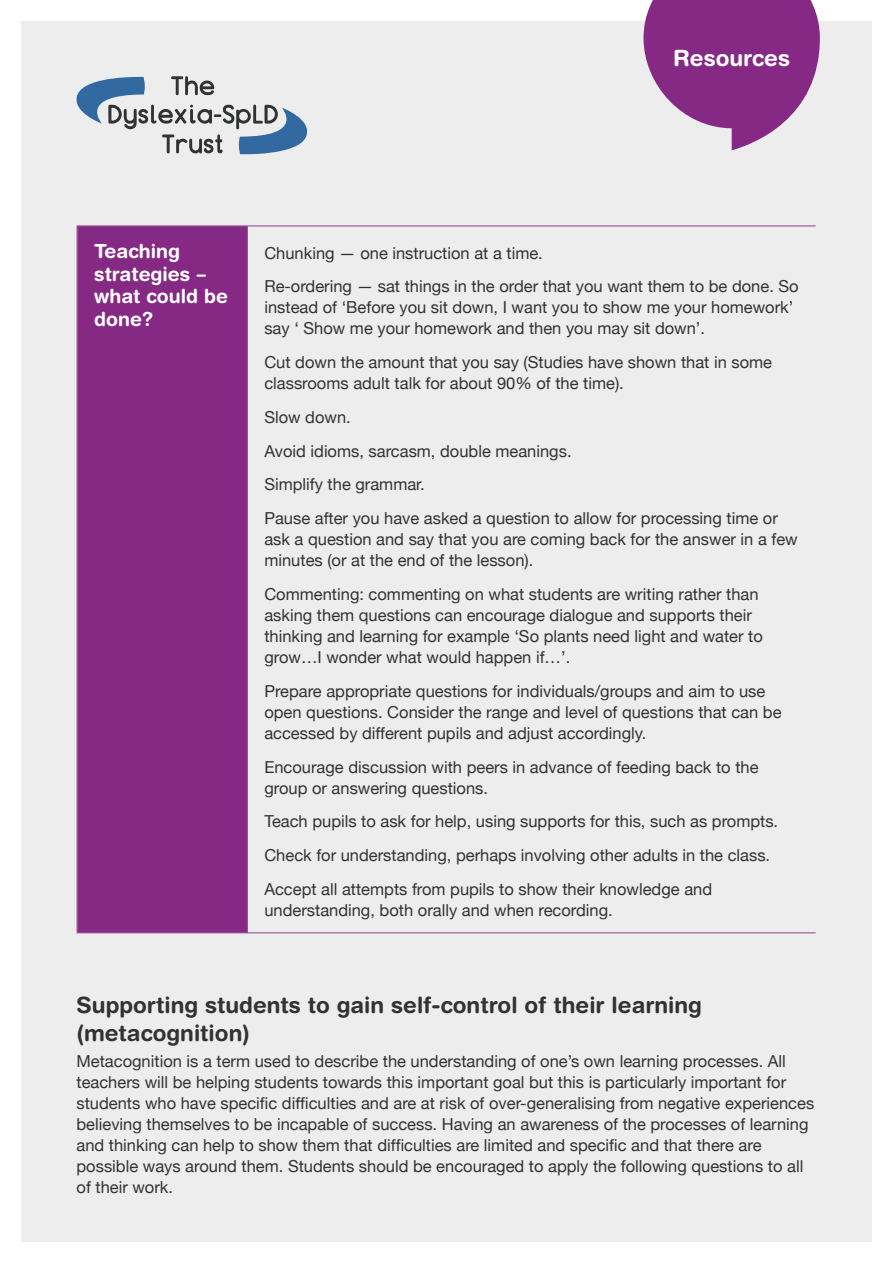
<style>
.page{position:relative;width:893px;height:1263px;background:#fff}
.page>*{position:absolute;margin:0;border:0;box-sizing:border-box;transform-origin:0 0}
.Body_Heading{font:700 22.5px/28.5px "Helvetica Rounded";color:#313232}
.t1{font:700 22.5px "Helvetica Rounded";color:#fff}
.Table_Header{font:700 19.5px/22.5px "Helvetica Rounded";color:#fff}
.Body{font:16.5px/21px "Helvetica Neue";color:#313232}
</style>
<div class="page">
<div style="left:21px;top:21px;width:851px;height:1221px;background:#ededed"></div>
<svg style="left:76px;top:76px;width:232px;height:79px"></svg>
<svg style="left:643px;top:0;width:177px;height:150px"></svg>
<div style="left:77px;top:226px;width:170px;height:707px;background:#852985"></div>
<hr style="left:77px;top:226px;width:1px;height:706px;background:#975398">
<hr style="left:77px;top:225px;width:170px;height:1px;background:#975398">
<hr style="left:247px;top:225px;width:569px;height:1px;background:#975398">
<hr style="left:247px;top:226px;width:1px;height:706px;background:#975398">
<hr style="left:77px;top:932px;width:170px;height:1px;background:#975398">
<hr style="left:247px;top:932px;width:569px;height:1px;background:#975398">
<h1 class="t1" style="left:673px;top:44px;width:118px">Resources</h1>
<p class="Table_Header" style="left:94px;top:240px;width:135px">Teaching strategies – what could be done?</p>
<p class="Body" style="left:264px;top:242px;width:280px">Chunking — one instruction at a time.</p>
<p class="Body" style="left:264px;top:276px;width:536px">Re-ordering — sat things in the order that you want them to be done. So instead of ‘Before you sit down, I want you to show me your homework’ say ‘ Show me your homework and then you may sit down’.</p>
<p class="Body" style="left:264px;top:352px;width:509px">Cut down the amount that you say (Studies have shown that in some classrooms adult talk for about 90% of the time).</p>
<p class="Body" style="left:264px;top:406px;width:88px">Slow down.</p>
<p class="Body" style="left:264px;top:440px;width:309px">Avoid idioms, sarcasm, double meanings.</p>
<p class="Body" style="left:264px;top:474px;width:162px">Simplify the grammar.</p>
<p class="Body" style="left:264px;top:508px;width:535px">Pause after you have asked a question to allow for processing time or ask a question and say that you are coming back for the answer in a few minutes (or at the end of the lesson).</p>
<p class="Body" style="left:264px;top:583px;width:500px">Commenting: commenting on what students are writing rather than asking them questions can encourage dialogue and supports their thinking and learning for example ‘So plants need light and water to grow…I wonder what would happen if…’.</p>
<p class="Body" style="left:264px;top:680px;width:519px">Prepare appropriate questions for individuals/groups and aim to use open questions. Consider the range and level of questions that can be accessed by different pupils and adjust accordingly.</p>
<p class="Body" style="left:264px;top:756px;width:496px">Encourage discussion with peers in advance of feeding back to the group or answering questions.</p>
<p class="Body" style="left:264px;top:811px;width:515px">Teach pupils to ask for help, using supports for this, such as prompts.</p>
<p class="Body" style="left:264px;top:844px;width:507px">Check for understanding, perhaps involving other adults in the class.</p>
<p class="Body" style="left:264px;top:878px;width:449px">Accept all attempts from pupils to show their knowledge and understanding, both orally and when recording.</p>
<p class="Body_Heading" style="left:77px;top:990px;width:627px">Supporting students to gain self-control of their learning (metacognition)</p>
<p class="Body" style="left:77px;top:1050px;width:739px">Metacognition is a term used to describe the understanding of one’s own learning processes. All teachers will be helping students towards this important goal but this is particularly important for students who have specific difficulties and are at risk of over-generalising from negative experiences believing themselves to be incapable of success. Having an awareness of the processes of learning and thinking can help to show them that difficulties are limited and specific and that there are possible ways around them. Students should be encouraged to apply the following questions to all of their work.</p>
</div>
